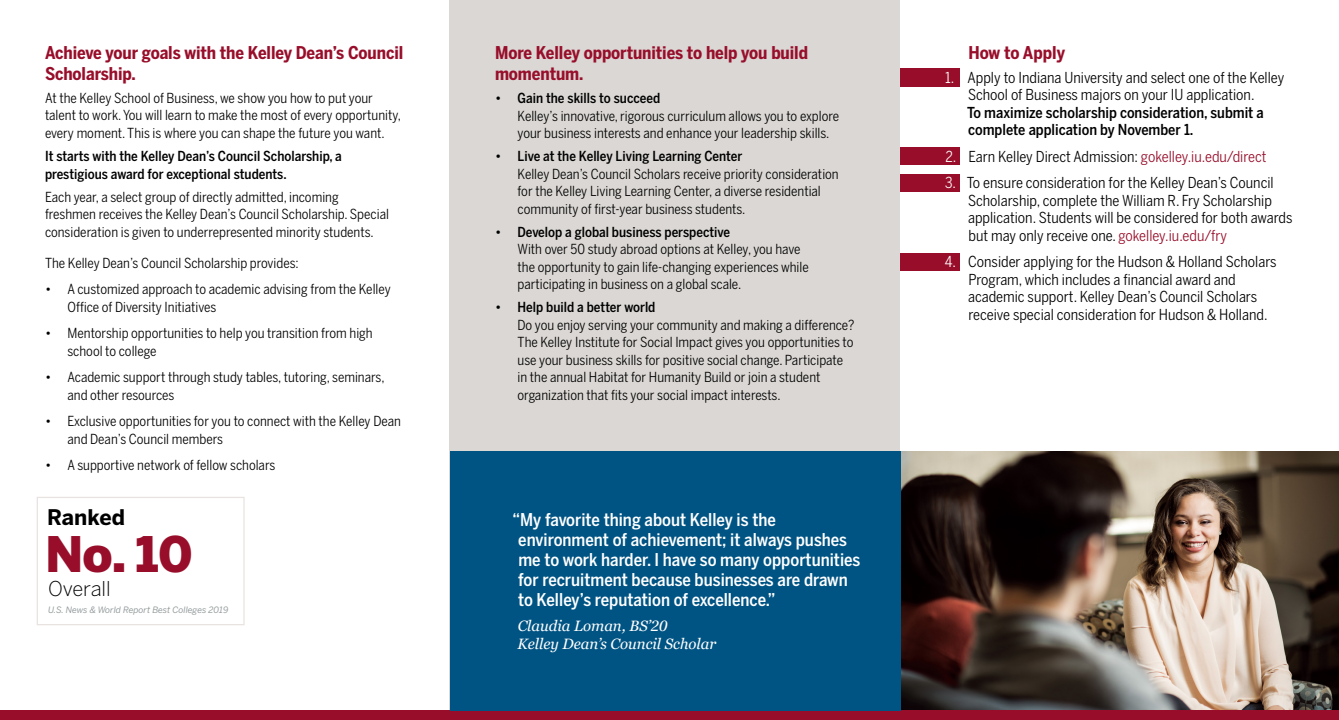
<style>
.page{position:relative;width:1339px;height:720px;background:#fff}
.page>*{position:absolute;margin:0;border:0;box-sizing:border-box;transform-origin:0 0}
.t1{font:900 48.62px "Benton Sans";color:#980e2a}
.t2{font:700 21.38px "Benton Sans";color:#000}
.t3{font:300 20.25px "Benton Sans";letter-spacing:-.005em;color:#000}
.Body{font:500 17.5px/20px "Benton Sans Cond";color:#fff}
.Body-2{font:700 17.5px/21px "Benton Sans Cond";letter-spacing:-.005em;color:#980e2a}
.t4{font:15px/17.5px "Benton Sans Cond";color:#000}
.Body-3{font:italic 15px/17.5px "Georgia Pro";color:#fff}
.Body-4{font:13.75px/17.5px "Benton Sans Cond";color:#000}
.Body-5{font:500 13.75px/17.5px "Benton Sans Cond";color:#000}
.t5{font:italic 8.75px "Benton Sans";color:#959c9d}
.s1{font-weight:500}
.s2{color:#fff}
.s3{color:#980e2a}
</style>
<div class="page">
<div style="left:900px;top:68px;width:59px;height:18px;background:#980e2a"></div>
<div style="left:900px;top:147px;width:59px;height:18px;background:#980e2a"></div>
<div style="left:900px;top:174px;width:59px;height:18px;background:#980e2a"></div>
<div style="left:900px;top:253px;width:59px;height:18px;background:#980e2a"></div>
<div style="left:450px;top:0;width:450px;height:720px;background:#dad7d4"></div>
<img style="left:900px;top:451px;width:439px;height:259px">
<div style="left:0;top:710px;width:1339px;height:10px;background:#980e2a"></div>
<div style="left:37px;top:497px;width:208px;height:128px;border:1px solid #e8e3e0"></div>
<div style="left:450px;top:451px;width:450px;height:259px;background:#005484"></div>
<p class="Body-2" style="left:45px;top:42px;width:360px">Achieve your goals with the Kelley Dean’s Council<br>Scholarship.</p>
<p class="Body-4" style="left:45px;top:89px;width:358px">At the Kelley School of Business, we show you how to put your talent to work. You will learn to make the most of every opportunity, every moment. This is where you can shape the future you want.</p>
<p class="Body-5" style="left:45px;top:147px;width:298px">It starts with the Kelley Dean’s Council Scholarship, a prestigious award for exceptional students.</p>
<p class="Body-4" style="left:45px;top:188px;width:345px">Each year, a select group of directly admitted, incoming freshmen receives the Kelley Dean’s Council Scholarship. Special consideration is given to underrepresented minority students.</p>
<p class="Body-4" style="left:45px;top:254px;width:255px">The Kelley Dean’s Council Scholarship provides:</p>
<p class="Body-4" style="left:68px;top:280px;width:325px;text-indent:-22px">• A customized approach to academic advising from the Kelley<br>Office of Diversity Initiatives</p>
<p class="Body-4" style="left:68px;top:324px;width:307px;text-indent:-22px">• Mentorship opportunities to help you transition from high school to college</p>
<p class="Body-4" style="left:68px;top:368px;width:319px;text-indent:-22px">• Academic support through study tables, tutoring, seminars, and other resources</p>
<p class="Body-4" style="left:68px;top:412px;width:335px;text-indent:-22px">• Exclusive opportunities for you to connect with the Kelley Dean and Dean’s Council members</p>
<p class="Body-4" style="left:45px;top:456px;width:232px">• A supportive network of fellow scholars</p>
<p class="Body-2" style="left:495px;top:42px;width:314px">More Kelley opportunities to help you build momentum.</p>
<p class="Body-4" style="left:518px;top:89px;width:323px;text-indent:-22px"><span class="s1">• Gain the skills to succeed<br></span>Kelley’s innovative, rigorous curriculum allows you to explore your business interests and enhance your leadership skills.</p>
<p class="Body-4" style="left:518px;top:147px;width:323px;text-indent:-22px"><span class="s1">• Live at the Kelley Living Learning Center<br></span>Kelley Dean’s Council Scholars receive priority consideration for the Kelley Living Learning Center, a diverse residential community of first-year business students.</p>
<p class="Body-4" style="left:518px;top:223px;width:293px;text-indent:-22px"><span class="s1">• Develop a global business perspective<br></span>With over 50 study abroad options at Kelley, you have the opportunity to gain life-changing experiences while participating in business on a global scale.</p>
<p class="Body-4" style="left:518px;top:299px;width:338px;text-indent:-22px"><span class="s1">• Help build a better world<br></span>Do you enjoy serving your community and making a difference?<br>The Kelley Institute for Social Impact gives you opportunities to use your business skills for positive social change. Participate in the annual Habitat for Humanity Build or join a student organization that fits your social impact interests.</p>
<p class="t2" style="left:47px;top:504px;width:80px">Ranked</p>
<p class="Body" style="left:518px;top:510px;width:344px;text-indent:-6px">“My favorite thing about Kelley is the environment of achievement; it always pushes me to work harder. I have so many opportunities for recruitment because businesses are drawn to Kelley’s reputation of excellence.”</p>
<p class="Body-3" style="left:517px;top:618px;width:200px">Claudia Loman, BS’20<br>Kelley Dean’s Council Scholar</p>
<p class="t1" style="left:45px;top:523px;width:149px">No. 10</p>
<p class="t5" style="left:48px;top:604px;width:182px">U.S. News &amp; World Report Best Colleges 2019</p>
<p class="t3" style="left:48px;top:577px;width:64px">Overall</p>
<p class="Body-2" style="left:968px;top:42px;width:98px">How to Apply</p>
<p class="t4" style="left:967px;top:68px;width:319px;text-indent:-22px"><span class="s2">1.</span> Apply to Indiana University and select one of the Kelley School of Business majors on your IU application.<br><span class="s1">To maximize scholarship consideration, submit a complete application by November 1.</span></p>
<p class="t4" style="left:945px;top:147px;width:323px"><span class="s2">2.</span> Earn Kelley Direct Admission: <span class="s3">gokelley.iu.edu/direct</span></p>
<p class="t4" style="left:968px;top:174px;width:326px;text-indent:-23px"><span class="s2">3.</span> To ensure consideration for the Kelley Dean’s Council Scholarship, complete the William R. Fry Scholarship application. Students will be considered for both awards but may only receive one. <span class="s3">gokelley.iu.edu/fry</span></p>
<p class="t4" style="left:968px;top:253px;width:310px;text-indent:-23px"><span class="s2">4.</span> Consider applying for the Hudson &amp; Holland Scholars Program, which includes a financial award and academic support. Kelley Dean’s Council Scholars receive special consideration for Hudson &amp; Holland.</p>
</div>
